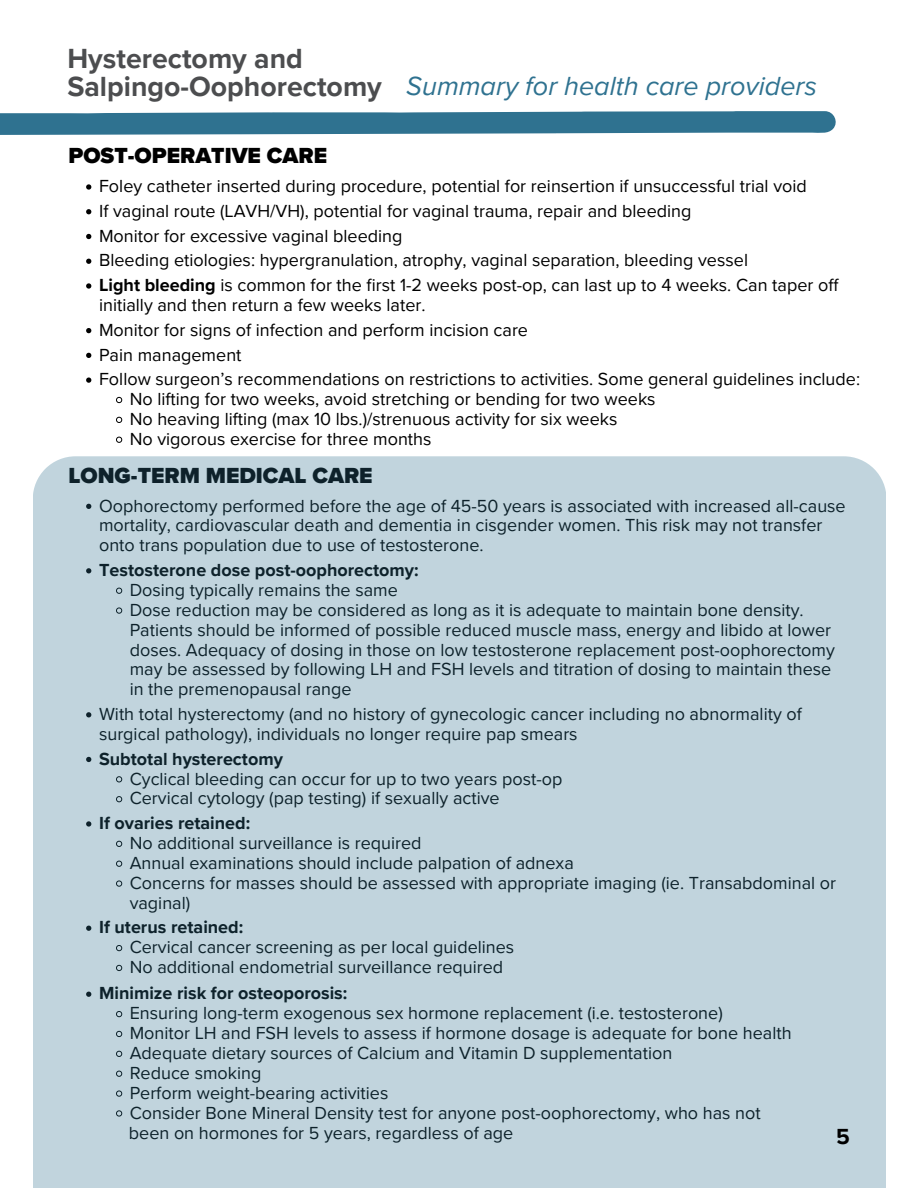
<style>
.page{position:relative;width:918px;height:1188px;background:#fff}
.page>*{position:absolute;margin:0;border:0;box-sizing:border-box;transform-origin:0 0}
.t1{font:700 28.5px/28.2px "Proxima Nova";color:#4c4d4f}
.t2{font:italic 27px "Proxima Nova";color:#2f7290}
.t3{font:900 22.5px "Proxima Nova";color:#000}
.t4{font:700 22.5px "Proxima Nova";color:#000}
.t5{font:18px/20px "Proxima Nova";color:#000}
.t6{font:700 18px "Proxima Nova";color:#000}
.s1{font-weight:700}
</style>
<div class="page">
<svg style="left:0;top:111px;width:835px;height:24px;background:#44809b"></svg>
<div style="left:33px;top:456px;width:852px;height:732px;background:#c1d4dd"></div>
<svg style="left:86px;top:184px;width:5px;height:6px"></svg>
<svg style="left:86px;top:209px;width:5px;height:5px"></svg>
<svg style="left:86px;top:234px;width:5px;height:5px"></svg>
<svg style="left:86px;top:259px;width:5px;height:5px"></svg>
<svg style="left:86px;top:283px;width:5px;height:6px"></svg>
<svg style="left:86px;top:328px;width:5px;height:5px"></svg>
<svg style="left:86px;top:353px;width:5px;height:5px"></svg>
<svg style="left:86px;top:377px;width:5px;height:6px"></svg>
<svg style="left:116px;top:397px;width:6px;height:6px"></svg>
<svg style="left:116px;top:417px;width:6px;height:6px"></svg>
<svg style="left:116px;top:437px;width:6px;height:6px"></svg>
<p class="t1" style="left:67px;top:45px;width:316px">Hysterectomy and<br>Salpingo-Oophorectomy</p>
<p class="t2" style="left:406px;top:70px;width:412px">Summary for health care providers</p>
<p class="t3" style="left:68px;top:143px;width:260px">POST-OPERATIVE CARE</p>
<p class="t5" style="left:99px;top:177px;width:709px">Foley catheter inserted during procedure, potential for reinsertion if unsuccessful trial void</p>
<p class="t5" style="left:99px;top:201px;width:594px">If vaginal route (LAVH/VH), potential for vaginal trauma, repair and bleeding</p>
<p class="t5" style="left:99px;top:226px;width:305px">Monitor for excessive vaginal bleeding</p>
<p class="t5" style="left:99px;top:251px;width:650px">Bleeding etiologies: hypergranulation, atrophy, vaginal separation, bleeding vessel</p>
<p class="t5" style="left:99px;top:276px;width:741px"><span class="s1">Light bleeding</span> is common for the first 1-2 weeks post-op, can last up to 4 weeks. Can taper off initially and then return a few weeks later.</p>
<p class="t5" style="left:99px;top:320px;width:430px">Monitor for signs of infection and perform incision care</p>
<p class="t5" style="left:99px;top:345px;width:144px">Pain management</p>
<p class="t5" style="left:99px;top:370px;width:763px">Follow surgeon’s recommendations on restrictions to activities. Some general guidelines include:</p>
<p class="t5" style="left:130px;top:390px;width:527px">No lifting for two weeks, avoid stretching or bending for two weeks</p>
<p class="t5" style="left:130px;top:410px;width:489px">No heaving lifting (max 10 lbs.)/strenuous activity for six weeks</p>
<p class="t5" style="left:130px;top:429px;width:303px">No vigorous exercise for three months</p>
<h1 class="t3" style="left:68px;top:462px;width:306px">LONG-TERM MEDICAL CARE</h1>
<h2 class="t5" style="left:99px;top:496px;width:748px">Oophorectomy performed before the age of 45-50 years is associated with increased all-cause mortality, cardiovascular death and dementia in cisgender women. This risk may not transfer onto trans population due to use of testosterone.</h2>
<p class="t6" style="left:99px;top:560px;width:321px">Testosterone dose post-oophorectomy:</p>
<h3 class="t5" style="left:130px;top:580px;width:270px">Dosing typically remains the same</h3>
<p class="t5" style="left:130px;top:600px;width:707px">Dose reduction may be considered as long as it is adequate to maintain bone density.<br>Patients should be informed of possible reduced muscle mass, energy and libido at lower doses. Adequacy of dosing in those on low testosterone replacement post-oophorectomy may be assessed by following LH and FSH levels and titration of dosing to maintain these in the premenopausal range</p>
<p class="t5" style="left:99px;top:705px;width:704px">With total hysterectomy (and no history of gynecologic cancer including no abnormality of surgical pathology), individuals no longer require pap smears</p>
<p class="t6" style="left:99px;top:748px;width:185px">Subtotal hysterectomy</p>
<p class="t5" style="left:130px;top:769px;width:434px">Cyclical bleeding can occur for up to two years post-op</p>
<p class="t5" style="left:130px;top:789px;width:371px">Cervical cytology (pap testing) if sexually active</p>
<p class="t6" style="left:99px;top:813px;width:153px">If ovaries retained:</p>
<p class="t5" style="left:130px;top:834px;width:293px">No additional surveillance is required</p>
<p class="t5" style="left:130px;top:853px;width:446px">Annual examinations should include palpation of adnexa</p>
<p class="t5" style="left:130px;top:873px;width:708px">Concerns for masses should be assessed with appropriate imaging (ie. Transabdominal or vaginal)</p>
<p class="t6" style="left:99px;top:917px;width:146px">If uterus retained:</p>
<p class="t5" style="left:130px;top:938px;width:386px">Cervical cancer screening as per local guidelines</p>
<p class="t5" style="left:130px;top:958px;width:375px">No additional endometrial surveillance required</p>
<p class="t6" style="left:99px;top:983px;width:250px">Minimize risk for osteoporosis:</p>
<p class="t5" style="left:130px;top:1004px;width:595px">Ensuring long-term exogenous sex hormone replacement (i.e. testosterone)</p>
<p class="t5" style="left:130px;top:1024px;width:664px">Monitor LH and FSH levels to assess if hormone dosage is adequate for bone health</p>
<p class="t5" style="left:130px;top:1044px;width:544px">Adequate dietary sources of Calcium and Vitamin D supplementation</p>
<p class="t5" style="left:130px;top:1063px;width:133px">Reduce smoking</p>
<p class="t5" style="left:130px;top:1083px;width:260px">Perform weight-bearing activities</p>
<p class="t5" style="left:130px;top:1103px;width:633px">Consider Bone Mineral Density test for anyone post-oophorectomy, who has not</p>
<p class="t5" style="left:129px;top:1123px;width:386px">been on hormones for 5 years, regardless of age</p>
<p class="t4" style="left:836px;top:1124px;width:15px">5</p>
</div>
